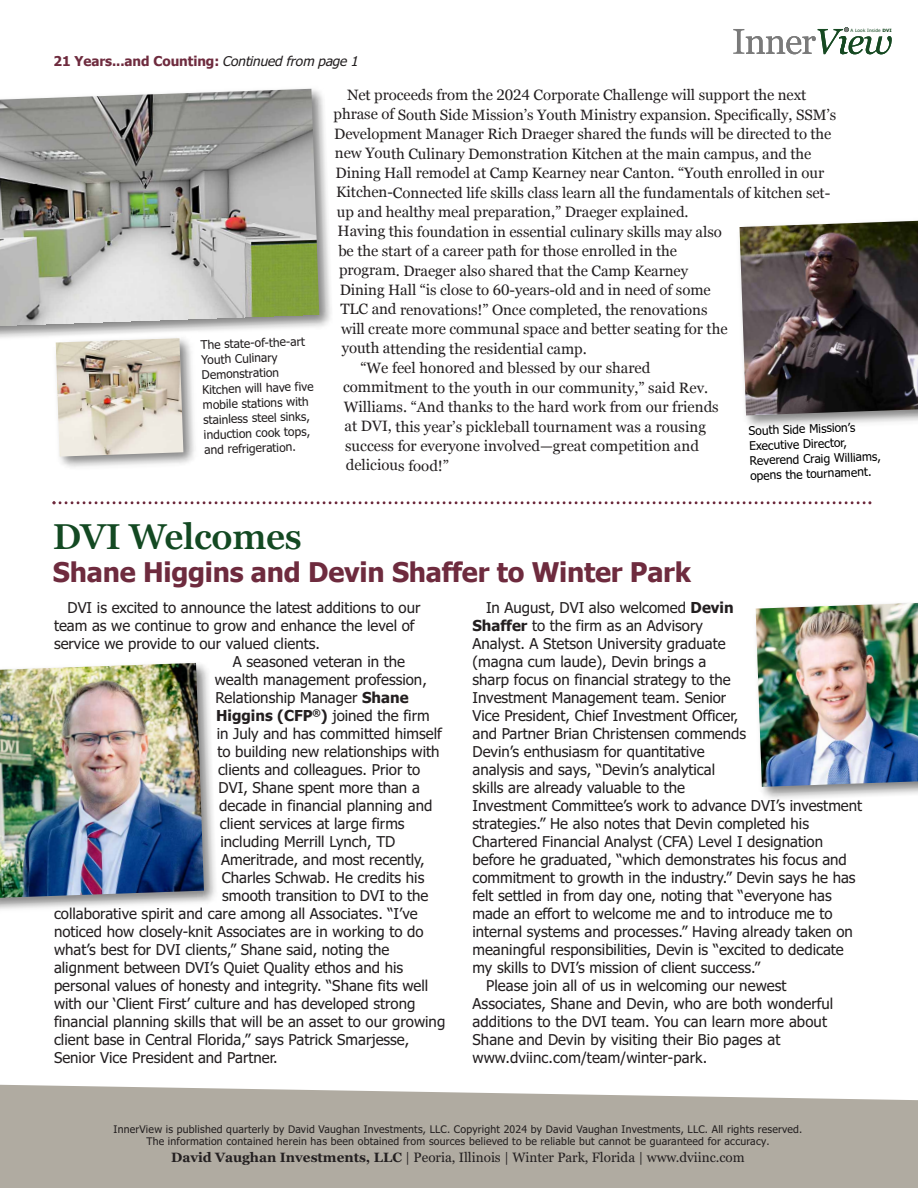
<style>
.page{position:relative;width:918px;height:1188px;background:#fff}
.page>*{position:absolute;margin:0;border:0;box-sizing:border-box;transform-origin:0 0}
.t1{font:600 36px "Georgia Pro";letter-spacing:-.01em;color:#134922}
.t2{font:700 27px "Tahoma";letter-spacing:-.01em;color:#6e2b3e}
.t3{font:15px/18px "Tahoma";color:#231f20}
.t4{font:15px/19.5px "Georgia";letter-spacing:-.005em;color:#231f20}
.t5{font:13.5px "Georgia Pro";color:#231f20}
.t6{font:700 13.5px "Tahoma";letter-spacing:-.005em;color:#6e2b3e}
.t7{font:12px/15px "Tahoma";color:#231f20}
.t8{font:12px/15px "Tahoma";color:#000}
.t9{font:10.5px "Tahoma";letter-spacing:.02em;color:#231f20}
.t10{font:4.5px "Tahoma";letter-spacing:.03em;color:#164922;scale:1.07 1}
.s1{font-weight:400;font-style:italic;color:#231f20}
.s2{font-weight:700}
.s3{font-family:"Georgia Pro"}
</style>
<div class="page">
<svg style="left:733px;top:27px;width:159px;height:27px"></svg>
<svg style="left:0;top:1084px;width:918px;height:104px;background:#b6b1a8"></svg>
<img style="left:739px;top:227px;width:179px;height:200px">
<img style="left:740px;top:220px;width:178px;height:195px">
<img style="left:755px;top:602px;width:163px;height:197px">
<img style="left:756px;top:603px;width:162px;height:184px">
<img style="left:0;top:662px;width:216px;height:247px">
<img style="left:0;top:663px;width:204px;height:235px">
<img style="left:0;top:88px;width:331px;height:250px">
<img style="left:0;top:89px;width:324px;height:237px">
<img style="left:49px;top:331px;width:154px;height:137px">
<img style="left:56px;top:338px;width:127px;height:119px">
<svg style="left:52px;top:501px;width:819px;height:3px"></svg>
<p class="t6" style="left:54px;top:53px;width:307px">21 Years...and Counting: <span class="s1">Continued from page 1</span></p>
<p class="t10" style="left:850px;top:28px;width:40px">A Look Inside <span class="s2">DVI</span></p>
<p class="t7" style="left:200px;top:338px;width:113px;rotate:-2deg">The state-of-the-art<br>Youth Culinary<br>Demonstration<br>Kitchen will have five mobile stations with stainless steel sinks, induction cook tops, and refrigeration.</p>
<p class="t4" style="left:347px;top:85px;width:461px">Net proceeds from the <span class="s3">2024</span> Corporate Challenge will support the next</p>
<p class="t4" style="left:334px;top:105px;width:504px">phrase of South Side Mission’s Youth Ministry expansion. Specifically, SSM’s</p>
<p class="t4" style="left:334px;top:124px;width:499px">Development Manager Rich Draeger shared the funds will be directed to the</p>
<p class="t4" style="left:335px;top:144px;width:478px">new Youth Culinary Demonstration Kitchen at the main campus, and the</p>
<p class="t4" style="left:336px;top:163px;width:490px">Dining Hall remodel at Camp Kearney near Canton. “Youth enrolled in our</p>
<p class="t4" style="left:336px;top:183px;width:496px">Kitchen-Connected life skills class learn all the fundamentals of kitchen set-</p>
<p class="t4" style="left:337px;top:202px;width:353px">up and healthy meal preparation,” Draeger explained.</p>
<p class="t4" style="left:338px;top:222px;width:386px">Having this foundation in essential culinary skills may also</p>
<p class="t4" style="left:338px;top:241px;width:340px">be the start of a career path for those enrolled in the</p>
<p class="t4" style="left:339px;top:261px;width:351px">program. Draeger also shared that the Camp Kearney</p>
<p class="t4" style="left:340px;top:280px;width:373px">Dining Hall “is close to <span class="s3">60</span>-years-old and in need of some</p>
<p class="t4" style="left:340px;top:300px;width:369px">TLC and renovations!” Once completed, the renovations</p>
<p class="t4" style="left:341px;top:319px;width:388px">will create more communal space and better seating for the</p>
<p class="t4" style="left:342px;top:339px;width:247px">youth attending the residential camp.</p>
<p class="t4" style="left:343px;top:358px;width:377px;text-indent:17px">“We feel honored and blessed by our shared commitment to the youth in our community,” said Rev.<br>Williams. “And thanks to the hard work from our friends at DVI, this year’s pickleball tournament was a rousing success for everyone involved—great competition and delicious food!”</p>
<p class="t8" style="left:749px;top:424px;width:133px;rotate:-2deg">South Side Mission’s<br>Executive Director,<br>Reverend Craig Williams, opens the tournament.</p>
<p class="t1" style="left:53px;top:516px;width:250px">DVI Welcomes</p>
<p class="t2" style="left:53px;top:555px;width:640px">Shane Higgins and Devin Shaffer to Winter Park</p>
<p class="t3" style="left:54px;top:600px;width:368px;text-indent:14px">DVI is excited to announce the latest additions to our team as we continue to grow and enhance the level of service we provide to our valued clients.</p>
<p class="t3" style="left:233px;top:654px;width:174px">A seasoned veteran in the</p>
<p class="t3" style="left:215px;top:672px;width:214px">wealth management profession,</p>
<p class="t3" style="left:215px;top:690px;width:195px">Relationship Manager <span class="s2">Shane</span></p>
<p class="t3" style="left:216px;top:708px;width:215px"><span class="s2">Higgins (CFP</span><sup>®</sup><span class="s2">)</span> joined the firm</p>
<p class="t3" style="left:217px;top:726px;width:227px">in July and has committed himself</p>
<p class="t3" style="left:217px;top:744px;width:224px">to building new relationships with</p>
<p class="t3" style="left:218px;top:762px;width:204px">clients and colleagues. Prior to</p>
<p class="t3" style="left:219px;top:780px;width:203px">DVI, Shane spent more than a</p>
<p class="t3" style="left:219px;top:798px;width:215px">decade in financial planning and</p>
<p class="t3" style="left:220px;top:816px;width:186px">client services at large firms</p>
<p class="t3" style="left:221px;top:834px;width:176px">including Merrill Lynch, TD</p>
<p class="t3" style="left:221px;top:852px;width:205px">Ameritrade, and most recently,</p>
<p class="t3" style="left:222px;top:870px;width:204px">Charles Schwab. He credits his</p>
<p class="t3" style="left:222px;top:888px;width:208px">smooth transition to DVI to the</p>
<p class="t3" style="left:54px;top:906px;width:365px">collaborative spirit and care among all Associates. “I’ve</p>
<p class="t3" style="left:54px;top:924px;width:371px">noticed how closely-knit Associates are in working to do</p>
<p class="t3" style="left:54px;top:942px;width:337px">what’s best for DVI clients,” Shane said, noting the</p>
<p class="t3" style="left:54px;top:960px;width:351px">alignment between DVI’s Quiet Quality ethos and his</p>
<p class="t3" style="left:54px;top:978px;width:376px">personal values of honesty and integrity. “Shane fits well</p>
<p class="t3" style="left:54px;top:996px;width:363px">with our ‘Client First’ culture and has developed strong</p>
<p class="t3" style="left:54px;top:1014px;width:393px">financial planning skills that will be an asset to our growing</p>
<p class="t3" style="left:54px;top:1032px;width:357px">client base in Central Florida,” says Patrick Smarjesse,</p>
<p class="t3" style="left:54px;top:1050px;width:225px">Senior Vice President and Partner.</p>
<p class="t3" style="left:472px;top:600px;width:391px;text-indent:14px">In August, DVI also welcomed <span class="s2">Devin<br>Shaffer</span> to the firm as an Advisory<br>Analyst. A Stetson University graduate<br>(magna cum laude), Devin brings a<br>sharp focus on financial strategy to the<br>Investment Management team. Senior<br>Vice President, Chief Investment Officer,<br>and Partner Brian Christensen commends<br>Devin’s enthusiasm for quantitative<br>analysis and says, “Devin’s analytical<br>skills are already valuable to the<br>Investment Committee’s work to advance DVI’s investment strategies.” He also notes that Devin completed his Chartered Financial Analyst (CFA) Level I designation before he graduated, “which demonstrates his focus and commitment to growth in the industry.” Devin says he has felt settled in from day one, noting that “everyone has made an effort to welcome me and to introduce me to internal systems and processes.” Having already taken on meaningful responsibilities, Devin is “excited to dedicate my skills to DVI’s mission of client success.”</p>
<p class="t3" style="left:472px;top:978px;width:362px;text-indent:14px">Please join all of us in welcoming our newest Associates, Shane and Devin, who are both wonderful additions to the DVI team. You can learn more about Shane and Devin by visiting their Bio pages at www.dviinc.com/team/winter-park.</p>
<p class="t9" style="left:114px;top:1125px;width:690px">InnerView is published quarterly by David Vaughan Investments, LLC. Copyright 2024 by David Vaughan Investments, LLC. All rights reserved.</p>
<p class="t9" style="left:146px;top:1137px;width:625px">The information contained herein has been obtained from sources believed to be reliable but cannot be guaranteed for accuracy.</p>
<p class="t5" style="left:171px;top:1149px;width:575px"><span class="s2">David Vaughan Investments, LLC</span> | Peoria, Illinois | Winter Park, Florida | www.dviinc.com</p>
</div>
